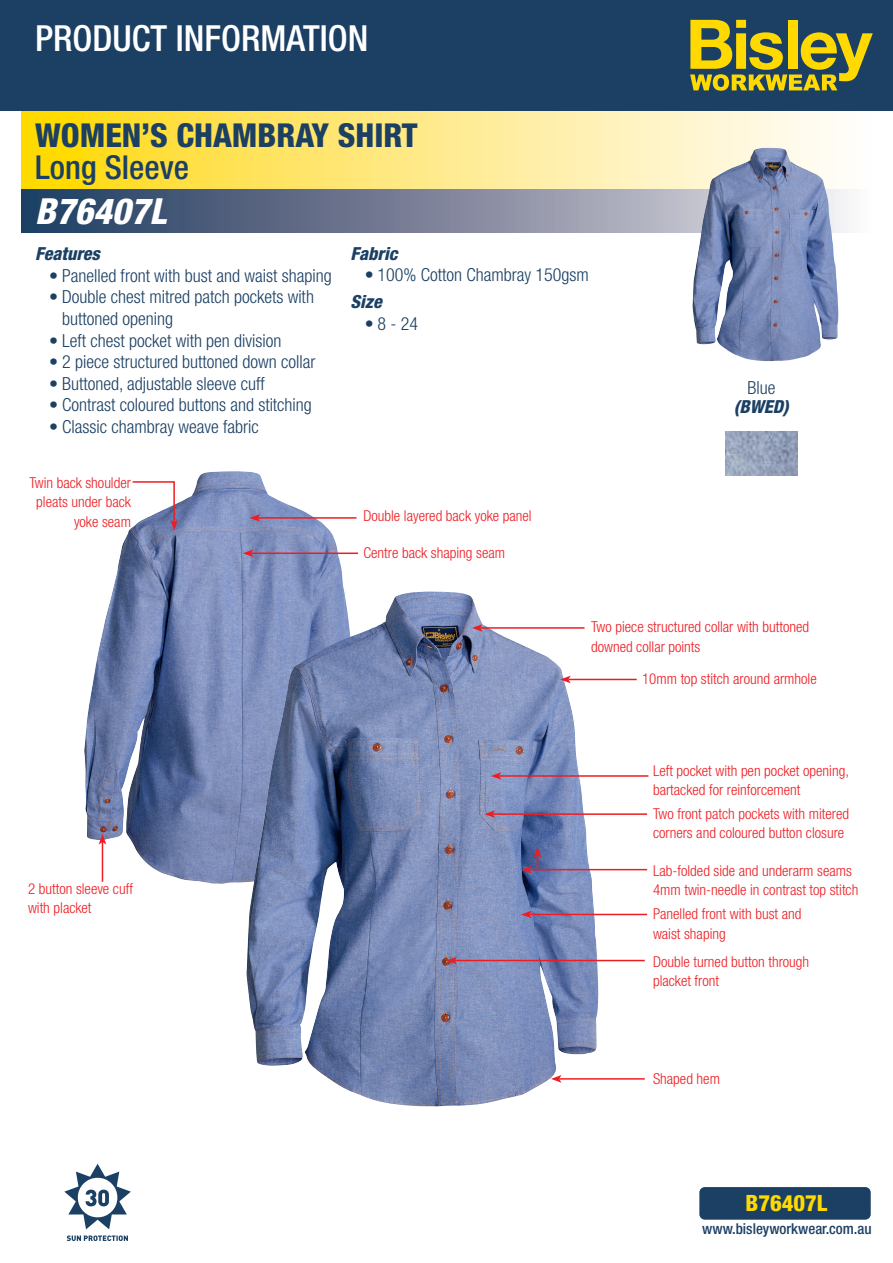
<style>
.page{position:relative;width:893px;height:1263px;background:#fff}
.page>*{position:absolute;margin:0;border:0;box-sizing:border-box;transform-origin:0 0}
.t1{font:300 condensed 36px "Helvetica Neue";color:#fff}
.t2{font:italic 800 condensed 36px "Helvetica Neue";color:#fff}
.t3{font:800 condensed 33px "Helvetica Neue";color:#1b4064}
.t4{font:500 condensed 33px "Helvetica Neue";color:#1b4064}
.t5{font:800 condensed 22.5px "Helvetica Neue";color:#ffd900}
.t6{font:300 condensed 18px/21.6px "Helvetica Neue";color:#1b4064}
.t7{font:italic 800 condensed 18px "Helvetica Neue";color:#1b4064}
.t8{font:300 condensed 15px/19.5px "Helvetica Neue";color:#ee1d23}
.t9{font:500 condensed 15px "Helvetica Neue";color:#1b4064}
</style>
<div class="page">
<div style="left:699px;top:1187px;width:172px;height:33px;background:#1b4064;border-radius:6px"></div>
<svg style="left:21px;top:189px;width:827px;height:43px;background:#6f7a92"></svg>
<svg style="left:21px;top:110px;width:872px;height:79px;background:#fbe784"></svg>
<div style="left:0;top:0;width:893px;height:110px;background:#1b4064"></div>
<svg style="left:690px;top:20px;width:183px;height:71px"></svg>
<img style="left:84px;top:471px;width:261px;height:413px">
<img style="left:246px;top:593px;width:352px;height:513px">
<hr style="left:568px;top:679px;width:69px;height:1px;background:#ee1d23">
<svg style="left:560px;top:676px;width:11px;height:7px"></svg>
<hr style="left:455px;top:960px;width:190px;height:1px;background:#ee1d23">
<svg style="left:446px;top:957px;width:11px;height:7px"></svg>
<hr style="left:529px;top:869px;width:118px;height:1px;background:#ee1d23">
<hr style="left:480px;top:627px;width:104px;height:2px;background:#ee1d23">
<svg style="left:472px;top:624px;width:10px;height:8px"></svg>
<hr style="left:251px;top:552px;width:107px;height:2px;background:#ee1d23">
<svg style="left:243px;top:549px;width:10px;height:8px"></svg>
<hr style="left:258px;top:517px;width:99px;height:2px;background:#ee1d23">
<svg style="left:250px;top:514px;width:10px;height:8px"></svg>
<svg style="left:131px;top:480px;width:47px;height:50px"></svg>
<hr style="left:499px;top:775px;width:149px;height:2px;background:#ee1d23">
<svg style="left:491px;top:772px;width:10px;height:8px"></svg>
<svg style="left:521px;top:847px;width:20px;height:26px"></svg>
<img style="left:725px;top:431px;width:72px;height:45px">
<img style="left:692px;top:148px;width:146px;height:213px">
<hr style="left:493px;top:813px;width:154px;height:2px;background:#ee1d23">
<svg style="left:484px;top:810px;width:11px;height:8px"></svg>
<svg style="left:67px;top:1235px;width:61px;height:6px"></svg>
<svg style="left:64px;top:1164px;width:67px;height:65px"></svg>
<hr style="left:529px;top:914px;width:118px;height:1px;background:#ee1d23">
<svg style="left:521px;top:911px;width:11px;height:7px"></svg>
<hr style="left:559px;top:1078px;width:86px;height:2px;background:#ee1d23">
<svg style="left:551px;top:1075px;width:10px;height:8px"></svg>
<hr style="left:102px;top:842px;width:1px;height:40px;background:#ee1d23">
<svg style="left:99px;top:834px;width:7px;height:10px"></svg>
<p class="t1" style="left:35px;top:18px;width:319px">PRODUCT INFORMATION</p>
<p class="t3" style="left:35px;top:115px;width:384px">WOMEN’S CHAMBRAY SHIRT</p>
<p class="t4" style="left:35px;top:147px;width:155px">Long Sleeve</p>
<p class="t2" style="left:35px;top:189px;width:132px">B76407L</p>
<p class="t7" style="left:35px;top:243px;width:66px">Features</p>
<p class="t6" style="left:49px;top:265px;width:284px">• Panelled front with bust and waist shaping</p>
<p class="t6" style="left:62px;top:286px;width:253px;text-indent:-13px">• Double chest mitred patch pockets with buttoned opening</p>
<p class="t6" style="left:49px;top:329px;width:234px">• Left chest pocket with pen division</p>
<p class="t6" style="left:49px;top:351px;width:268px">• 2 piece structured buttoned down collar</p>
<p class="t6" style="left:49px;top:373px;width:217px">• Buttoned, adjustable sleeve cuff</p>
<p class="t6" style="left:49px;top:394px;width:264px">• Contrast coloured buttons and stitching</p>
<p class="t6" style="left:49px;top:416px;width:211px">• Classic chambray weave fabric</p>
<p class="t8" style="left:29px;top:472px;width:103px;text-align:right">Twin back shoulder pleats under back yoke seam</p>
<p class="t7" style="left:351px;top:242px;width:48px">Fabric</p>
<p class="t6" style="left:365px;top:264px;width:225px">• 100% Cotton Chambray 150gsm</p>
<p class="t7" style="left:351px;top:291px;width:33px">Size</p>
<p class="t6" style="left:365px;top:312px;width:55px">•8 - 24</p>
<p class="t8" style="left:363px;top:506px;width:170px">Double layered back yoke panel</p>
<p class="t8" style="left:363px;top:543px;width:143px">Centre back shaping seam</p>
<p class="t6" style="left:747px;top:376px;width:29px">Blue</p>
<p class="t7" style="left:734px;top:395px;width:57px">(BWED)</p>
<p class="t8" style="left:591px;top:617px;width:220px">Two piece structured collar with buttoned downed collar points</p>
<p class="t8" style="left:642px;top:668px;width:176px">10mm top stitch around armhole</p>
<p class="t8" style="left:653px;top:760px;width:197px">Left pocket with pen pocket opening, bartacked for reinforcement</p>
<p class="t8" style="left:28px;top:878px;width:106px">2 button sleeve cuff with placket</p>
<p class="t8" style="left:653px;top:804px;width:198px">Two front patch pockets with mitered corners and coloured button closure</p>
<p class="t8" style="left:653px;top:860px;width:200px">Lab-folded side and underarm seams</p>
<p class="t8" style="left:653px;top:880px;width:207px">4mm twin-needle in contrast top stitch</p>
<p class="t8" style="left:653px;top:904px;width:150px">Panelled front with bust and waist shaping</p>
<p class="t8" style="left:653px;top:951px;width:158px">Double turned button through placket front</p>
<p class="t8" style="left:653px;top:1069px;width:68px">Shaped hem</p>
<p class="t5" style="left:745px;top:1189px;width:83px">B76407L</p>
<p class="t9" style="left:702px;top:1219px;width:171px">www.bisleyworkwear.com.au</p>
</div>
